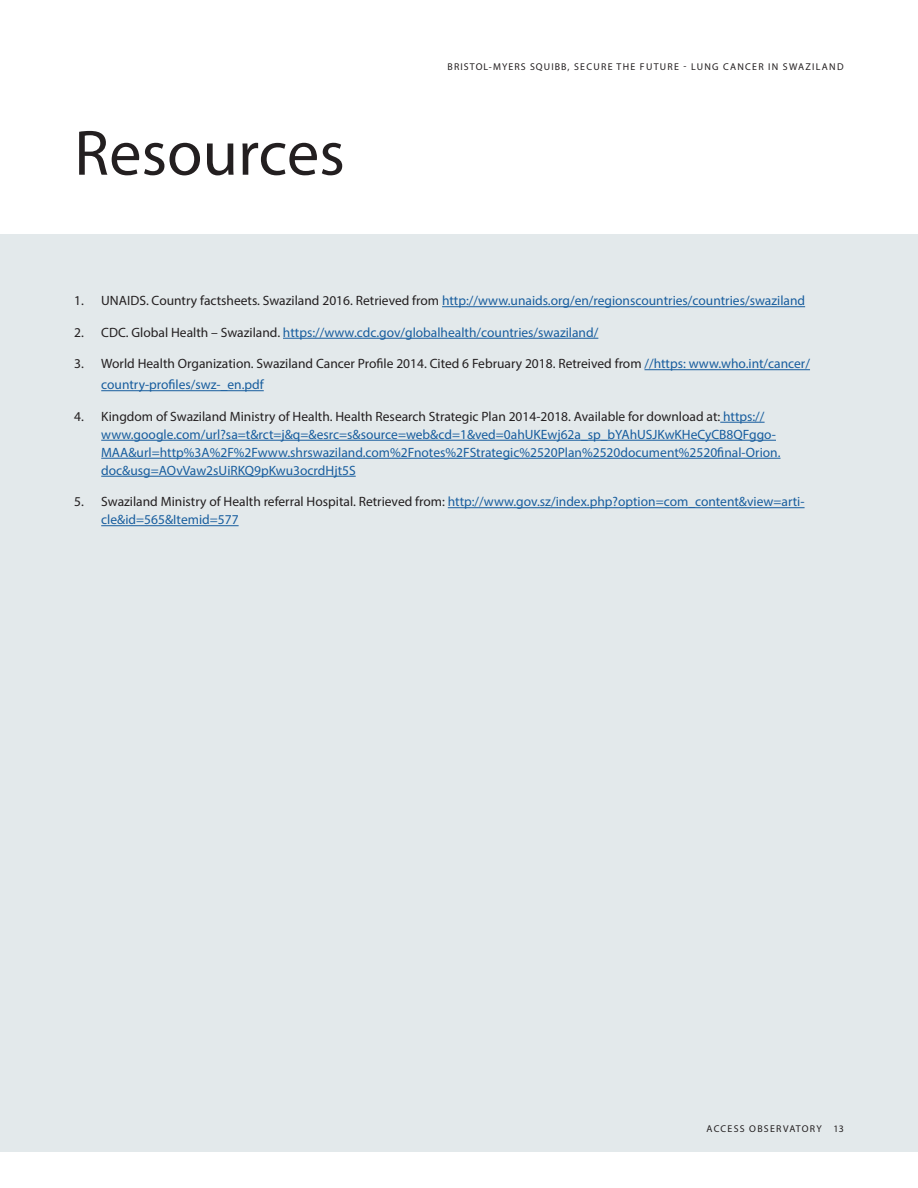
<style>
.page{position:relative;width:918px;height:1188px;background:#fff}
.page>*{position:absolute;margin:0;border:0;box-sizing:border-box;transform-origin:0 0}
.Chapter_Header{font:64.5px "Myriad Pro";color:#231f20}
.t1{font:13.5px/18px "Myriad Pro";color:#175d9e}
.t2{font:13.5px/21px "Myriad Pro";color:#231f20}
.t3{font:9.9px "Myriad Pro";letter-spacing:.13em;color:#231f20}
.s1{color:#231f20}
.s2{color:#175d9e}
</style>
<div class="page">
<div style="left:0;top:234px;width:918px;height:918px;background:#e3e9eb"></div>
<hr style="left:442px;top:306px;width:363px;height:1px;background:#175d9e">
<hr style="left:283px;top:338px;width:315px;height:1px;background:#175d9e">
<hr style="left:644px;top:369px;width:166px;height:1px;background:#175d9e">
<hr style="left:101px;top:390px;width:163px;height:1px;background:#175d9e">
<hr style="left:720px;top:422px;width:45px;height:1px;background:#175d9e">
<hr style="left:101px;top:440px;width:675px;height:1px;background:#175d9e">
<hr style="left:101px;top:458px;width:680px;height:1px;background:#175d9e">
<hr style="left:101px;top:476px;width:255px;height:1px;background:#175d9e">
<hr style="left:448px;top:507px;width:357px;height:1px;background:#175d9e">
<hr style="left:101px;top:525px;width:138px;height:1px;background:#175d9e">
<p class="Chapter_Header" style="left:74px;top:113px;width:272px">Resources</p>
<p class="t3" style="left:448px;top:61px;width:398px">BRISTOL-MYERS SQUIBB, SECURE THE FUTURE - LUNG CANCER IN SWAZILAND</p>
<p class="t1" style="left:74px;top:292px;width:732px"><span class="s1">1. UNAIDS. Country factsheets. Swaziland 2016. Retrieved from</span> http://www.unaids.org/en/regionscountries/countries/swaziland</p>
<p class="t1" style="left:74px;top:323px;width:526px"><span class="s1">2. CDC. Global Health – Swaziland.</span> https://www.cdc.gov/globalhealth/countries/swaziland/</p>
<p class="t2" style="left:101px;top:353px;width:710px;text-indent:-27px">3. World Health Organization. Swaziland Cancer Profile 2014. Cited 6 February 2018. Retreived from <span class="s2">//https: www.who.int/cancer/ country-profiles/swz-_en.pdf</span></p>
<p class="t1" style="left:101px;top:407px;width:681px;text-indent:-27px"><span class="s1">4. Kingdom of Swaziland Ministry of Health. Health Research Strategic Plan 2014-2018. Available for download at:</span> https:// www.google.com/url?sa=t&amp;rct=j&amp;q=&amp;esrc=s&amp;source=web&amp;cd=1&amp;ved=0ahUKEwj62a_sp_bYAhUSJKwKHeCyCB8QFggo-MAA&amp;url=http%3A%2F%2Fwww.shrswaziland.com%2Fnotes%2FStrategic%2520Plan%2520document%2520final-Orion. doc&amp;usg=AOvVaw2sUiRKQ9pKwu3ocrdHjt5S</p>
<p class="t1" style="left:101px;top:493px;width:705px;text-indent:-27px"><span class="s1">5. Swaziland Ministry of Health referral Hospital. Retrieved from:</span> http://www.gov.sz/index.php?option=com_content&amp;view=arti&shy;cle&amp;id=565&amp;Itemid=577</p>
<p class="t3" style="left:707px;top:1123px;width:139px">ACCESS OBSERVATORY 13</p>
</div>
